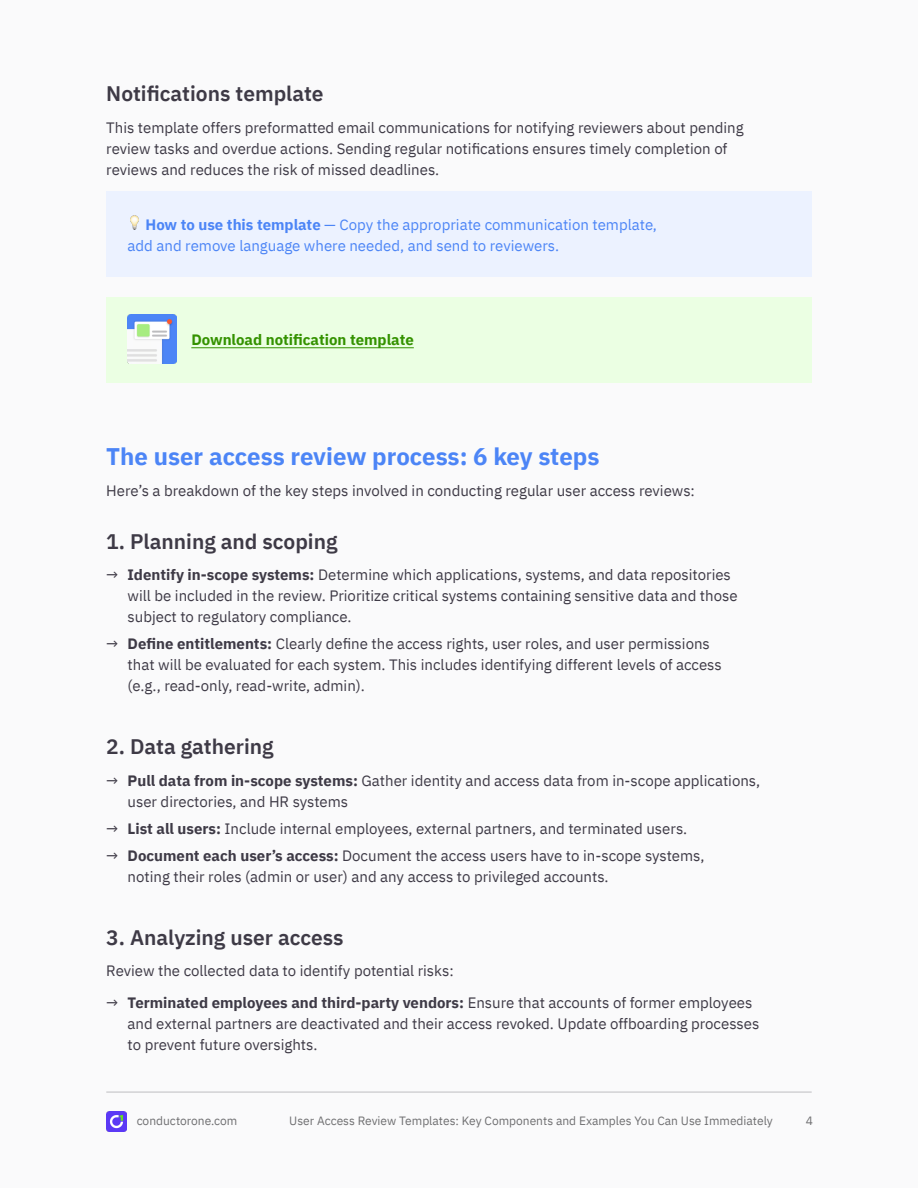
<style>
.page{position:relative;width:918px;height:1188px;background:#fff}
.page>*{position:absolute;margin:0;border:0;box-sizing:border-box;transform-origin:0 0}
.t1{font:700 24px "IBM Plex Sans";color:#4c85f6}
.t2{font:600 21px "IBM Plex Sans";color:#3e3a46}
.t3{font:15px/21px "IBM Plex Sans";color:#3e3a46}
.t4{font:15px/21px "IBM Plex Sans";color:#4c85f6}
.t5{font:700 15px "IBM Plex Sans";color:#349200}
.t6{font:12px "IBM Plex Sans";color:#6f6f71}
.s1{font-weight:700}
</style>
<div class="page">
<hr style="left:106px;top:1092px;width:706px;height:1px;background:#bdbdc0">
<img style="left:106px;top:1111px;width:21px;height:21px">
<div style="left:106px;top:191px;width:706px;height:85px;background:#ecf2ff"></div>
<img style="left:130px;top:215px;width:9px;height:15px">
<div style="left:106px;top:297px;width:706px;height:85px;background:#ebffe3"></div>
<hr style="left:191px;top:347px;width:75px;height:1px;background:#349200">
<hr style="left:266px;top:347px;width:148px;height:1px;background:#349200">
<img style="left:128px;top:315px;width:49px;height:49px">
<h2 class="t2" style="left:106px;top:77px;width:219px">Notifications template</h2>
<p class="t3" style="left:106px;top:116px;width:639px">This template offers preformatted email communications for notifying reviewers about pending review tasks and overdue actions. Sending regular notifications ensures timely completion of reviews and reduces the risk of missed deadlines.</p>
<p class="t4" style="left:128px;top:213px;width:531px;text-indent:18px"><span class="s1">How to use this template</span> — Copy the appropriate communication template, add and remove language where needed, and send to reviewers.</p>
<p class="t5" style="left:191px;top:328px;width:224px">Download notification template</p>
<h1 class="t1" style="left:106px;top:437px;width:495px">The user access review process: 6 key steps</h1>
<p class="t3" style="left:106px;top:479px;width:590px">Here’s a breakdown of the key steps involved in conducting regular user access reviews:</p>
<h2 class="t2" style="left:106px;top:525px;width:233px">1. Planning and scoping</h2>
<p class="t3" style="left:128px;top:563px;width:612px;text-indent:-21px">→ <span class="s1">Identify in-scope systems:</span> Determine which applications, systems, and data repositories will be included in the review. Prioritize critical systems containing sensitive data and those subject to regulatory compliance.</p>
<p class="t3" style="left:128px;top:632px;width:596px;text-indent:-21px">→ <span class="s1">Define entitlements:</span> Clearly define the access rights, user roles, and user permissions that will be evaluated for each system. This includes identifying different levels of access (e.g., read-only, read-write, admin).</p>
<h2 class="t2" style="left:106px;top:731px;width:169px">2. Data gathering</h2>
<p class="t3" style="left:128px;top:769px;width:634px;text-indent:-21px">→ <span class="s1">Pull data from in-scope systems:</span> Gather identity and access data from in-scope applications, user directories, and HR systems</p>
<p class="t3" style="left:106px;top:817px;width:583px">→ <span class="s1">List all users:</span> Include internal employees, external partners, and terminated users.</p>
<p class="t3" style="left:128px;top:844px;width:578px;text-indent:-21px">→ <span class="s1">Document each user’s access:</span> Document the access users have to in-scope systems, noting their roles (admin or user) and any access to privileged accounts.</p>
<h2 class="t2" style="left:106px;top:921px;width:239px">3. Analyzing user access</h2>
<p class="t3" style="left:106px;top:959px;width:349px">Review the collected data to identify potential risks:</p>
<p class="t3" style="left:128px;top:991px;width:633px;text-indent:-21px">→ <span class="s1">Terminated employees and third-party vendors:</span> Ensure that accounts of former employees and external partners are deactivated and their access revoked. Update offboarding processes to prevent future oversights.</p>
<p class="t6" style="left:137px;top:1112px;width:102px">conductorone.com</p>
<p class="t6" style="left:289px;top:1112px;width:485px">User Access Review Templates: Key Components and Examples You Can Use Immediately</p>
<p class="t6" style="left:806px;top:1112px;width:9px">4</p>
</div>
